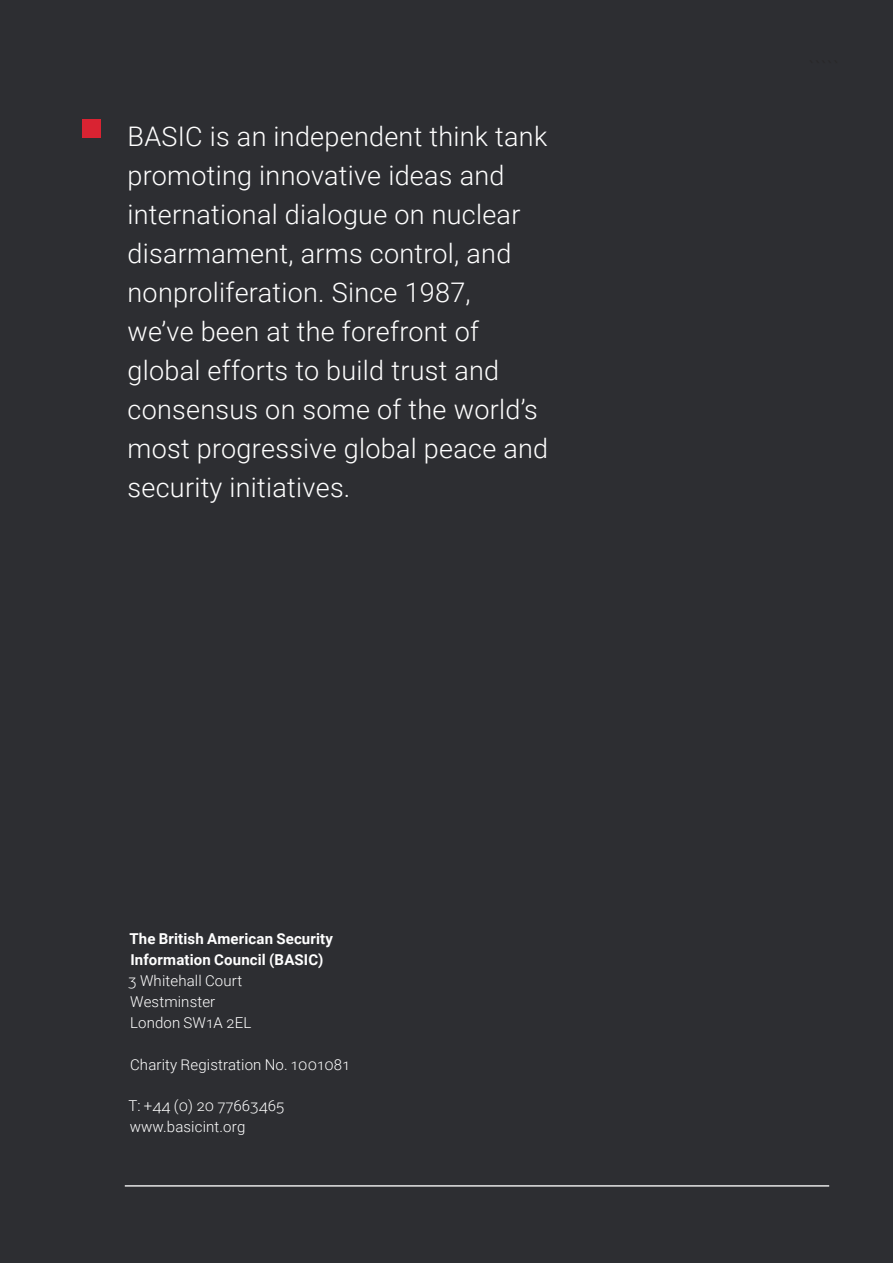
<style>
.page{position:relative;width:893px;height:1263px;background:#2d2e32}
.page>*{position:absolute;margin:0;border:0;box-sizing:border-box;transform-origin:0 0}
.t1{font:300 27px/39px "Roboto";letter-spacing:.01em;color:#fff}
.t2{font:300 15px/21px "Roboto";letter-spacing:.01em;color:#fff}
.t3{font:700 15px/21px "Roboto";letter-spacing:.01em;color:#fff}
</style>
<div class="page">
<hr style="left:125px;top:1185px;width:704px;height:1px;background:#fff">
<div style="left:83px;top:120px;width:18px;height:18px;background:#d92332"></div>
<p class="t1" style="left:128px;top:116px;width:422px">BASIC is an independent think tank promoting innovative ideas and international dialogue on nuclear disarmament, arms control, and nonproliferation. Since 1987,<br>we’ve been at the forefront of global efforts to build trust and consensus on some of the world’s most progressive global peace and security initiatives.</p>
<p class="t3" style="left:129px;top:928px;width:205px">The British American Security<br>Information Council (BASIC)</p>
<p class="t2" style="left:129px;top:970px;width:124px">3 Whitehall Court<br>Westminster<br>London SW1A 2EL</p>
<p class="t2" style="left:130px;top:1053px;width:221px">Charity Registration No. 1001081</p>
<p class="t2" style="left:128px;top:1094px;width:158px">T: +44 (0) 20 77663465 www.basicint.org</p>
</div>
